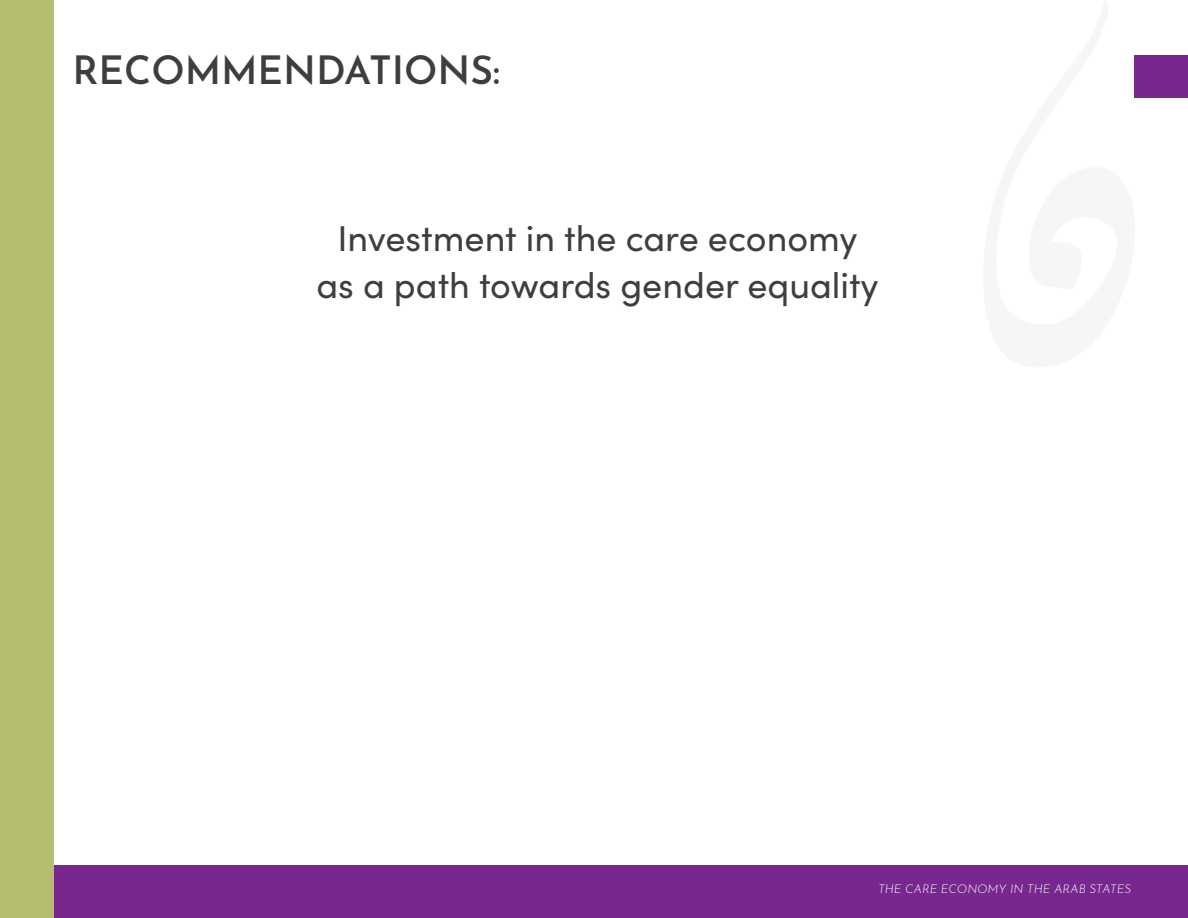
<style>
.page{position:relative;width:1188px;height:918px;background:#fff}
.page>*{position:absolute;margin:0;border:0;box-sizing:border-box;transform-origin:0 0}
.t1{font:600 39px "Josefin Sans";color:#3e3e3f}
.t2{font:36px/46.5px "Sofia Pro";color:#3e3e3f;text-align:center}
.t3{font:italic 300 12px "Josefin Sans";color:#fff}
</style>
<div class="page">
<hr style="left:0;top:864px;width:1px;height:54px;background:#77278d">
<div style="left:54px;top:865px;width:1134px;height:53px;background:#77278d"></div>
<div style="left:1px;top:0;width:53px;height:918px;background:#b5be6e"></div>
<div style="left:1135px;top:55px;width:53px;height:43px;background:#77278d"></div>
<p class="t1" style="left:72px;top:37px;width:429px">RECOMMENDATIONS:</p>
<p class="t2" style="left:316px;top:213px;width:564px">Investment in the care economy as a path towards gender equality</p>
<p class="t3" style="left:878px;top:879px;width:254px">THE CARE ECONOMY IN THE ARAB STATES</p>
</div>
